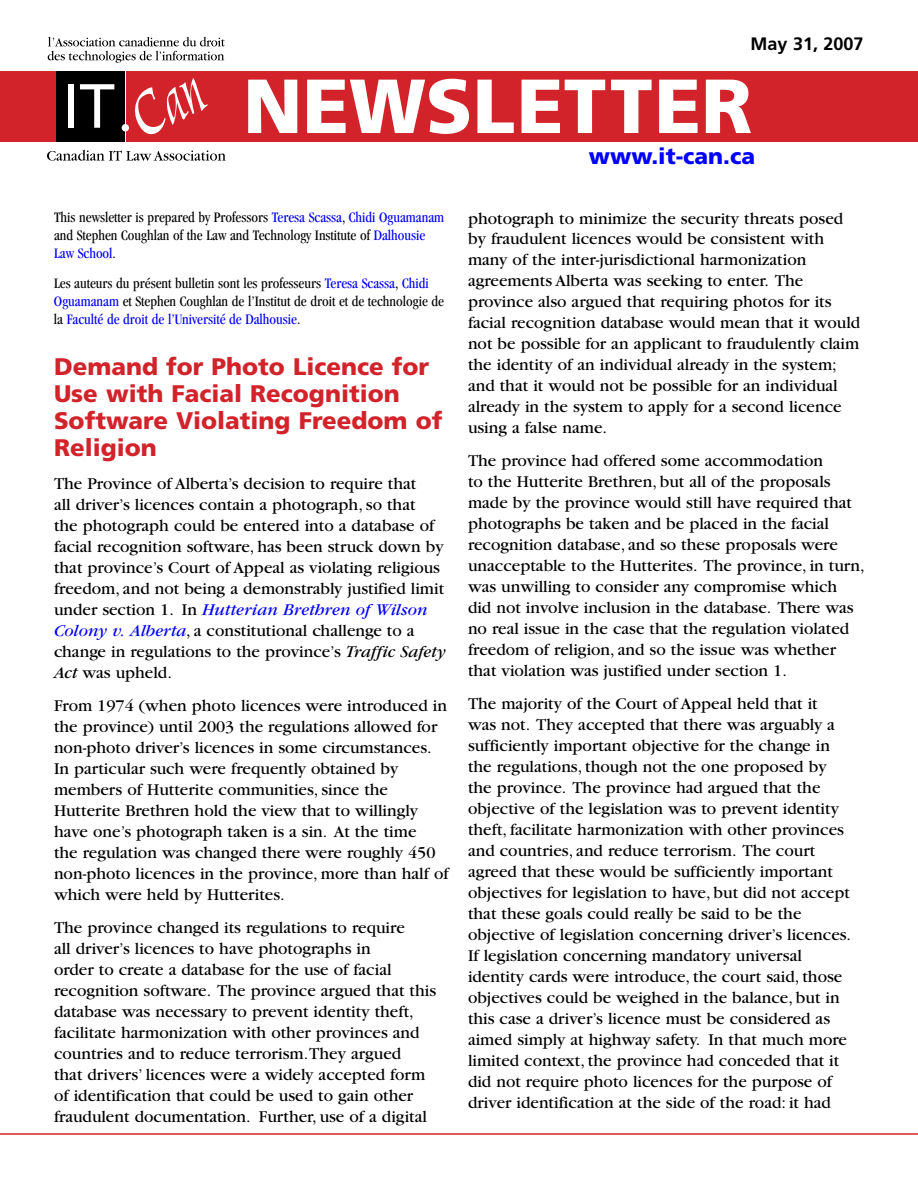
<style>
.page{position:relative;width:918px;height:1188px;background:#fff}
.page>*{position:absolute;margin:0;border:0;box-sizing:border-box;transform-origin:0 0}
.t1{font:900 76.5px "Frutiger";color:#fff}
.t2{font:900 24px/27px "Frutiger";color:#d2232a}
.t3{font:900 22.5px "Frutiger";color:#00f}
.t4{font:700 18px "Frutiger";color:#000}
.t5{font:17.25px/21px "Garamond";color:#000}
.t6{font:condensed 15px/18px "Garamond";color:#000}
.s1{color:#00f}
.s2{font-style:italic;color:#00f}
.s3{font-style:italic}
</style>
<div class="page">
<hr style="left:0;top:1133px;width:918px;height:2px;background:#d2232a">
<div style="left:0;top:71px;width:58px;height:70px;background:#d2232a"></div>
<div style="left:127px;top:71px;width:791px;height:70px;background:#d2232a"></div>
<div style="left:56px;top:71px;width:68px;height:70px;background:#000"></div>
<svg style="left:48px;top:37px;width:177px;height:26px"></svg>
<svg style="left:47px;top:150px;width:179px;height:11px"></svg>
<div style="left:68px;top:84px;width:6px;height:44px;background:#fff"></div>
<svg style="left:80px;top:84px;width:34px;height:44px"></svg>
<svg style="left:135px;top:78px;width:73px;height:57px"></svg>
<div style="left:122px;top:124px;width:7px;height:8px;background:#fff;border-radius:50%"></div>
<p class="t4" style="left:751px;top:33px;width:115px">May 31, 2007</p>
<h1 class="t1" style="left:243px;top:60px;width:494px">Newsletter</h1>
<h3 class="t3" style="left:589px;top:143px;width:168px">www.it-can.ca</h3>
<p class="t6" style="left:54px;top:208px;width:392px">This newsletter is prepared by Professors <span class="s1">Teresa Scassa</span>, <span class="s1">Chidi Oguamanam </span>and Stephen Coughlan of the Law and Technology Institute of <span class="s1">Dalhousie<br>Law School</span>.</p>
<p class="t6" style="left:54px;top:274px;width:392px">Les auteurs du présent bulletin sont les professeurs <span class="s1">Teresa Scassa</span>, <span class="s1">Chidi<br>Oguamanam</span> et Stephen Coughlan de l’Institut de droit et de technologie de la <span class="s1">Faculté de droit de l’Université de Dalhousie</span>.</p>
<h2 class="t2" style="left:54px;top:353px;width:390px">Demand for Photo Licence for<br>Use with Facial Recognition<br>Software Violating Freedom of<br>Religion</h2>
<p class="t5" style="left:54px;top:474px;width:393px">The Province of Alberta’s decision to require that<br>all driver’s licences contain a photograph, so that<br>the photograph could be entered into a database of facial recognition software, has been struck down by that province’s Court of Appeal as violating religious freedom, and not being a demonstrably justified limit under section 1. In <span class="s2">Hutterian Brethren of Wilson Colony v. Alberta</span>, a constitutional challenge to a change in regulations to the province’s <span class="s3">Traffic Safety Act</span> was upheld.</p>
<p class="t5" style="left:54px;top:695px;width:396px">From 1974 (when photo licences were introduced in the province) until 2003 the regulations allowed for non-photo driver’s licences in some circumstances.<br>In particular such were frequently obtained by members of Hutterite communities, since the Hutterite Brethren hold the view that to willingly have one’s photograph taken is a sin. At the time<br>the regulation was changed there were roughly 450 non-photo licences in the province, more than half of which were held by Hutterites.</p>
<p class="t5" style="left:54px;top:917px;width:384px">The province changed its regulations to require<br>all driver’s licences to have photographs in<br>order to create a database for the use of facial recognition software. The province argued that this database was necessary to prevent identity theft, facilitate harmonization with other provinces and countries and to reduce terrorism.They argued<br>that drivers’ licences were a widely accepted form of identification that could be used to gain other fraudulent documentation. Further, use of a digital</p>
<p class="t5" style="left:468px;top:208px;width:394px">photograph to minimize the security threats posed by fraudulent licences would be consistent with many of the inter-jurisdictional harmonization agreements Alberta was seeking to enter. The province also argued that requiring photos for its facial recognition database would mean that it would not be possible for an applicant to fraudulently claim the identity of an individual already in the system; and that it would not be possible for an individual already in the system to apply for a second licence using a false name.</p>
<p class="t5" style="left:468px;top:451px;width:398px">The province had offered some accommodation<br>to the Hutterite Brethren, but all of the proposals made by the province would still have required that photographs be taken and be placed in the facial recognition database, and so these proposals were unacceptable to the Hutterites. The province, in turn, was unwilling to consider any compromise which did not involve inclusion in the database. There was no real issue in the case that the regulation violated freedom of religion, and so the issue was whether that violation was justified under section 1.</p>
<p class="t5" style="left:468px;top:694px;width:385px">The majority of the Court of Appeal held that it<br>was not. They accepted that there was arguably a sufficiently important objective for the change in the regulations, though not the one proposed by the province. The province had argued that the objective of the legislation was to prevent identity theft, facilitate harmonization with other provinces and countries, and reduce terrorism. The court agreed that these would be sufficiently important objectives for legislation to have, but did not accept that these goals could really be said to be the objective of legislation concerning driver’s licences.<br>If legislation concerning mandatory universal identity cards were introduce, the court said, those objectives could be weighed in the balance, but in this case a driver’s licence must be considered as aimed simply at highway safety. In that much more limited context, the province had conceded that it did not require photo licences for the purpose of driver identification at the side of the road: it had</p>
</div>
